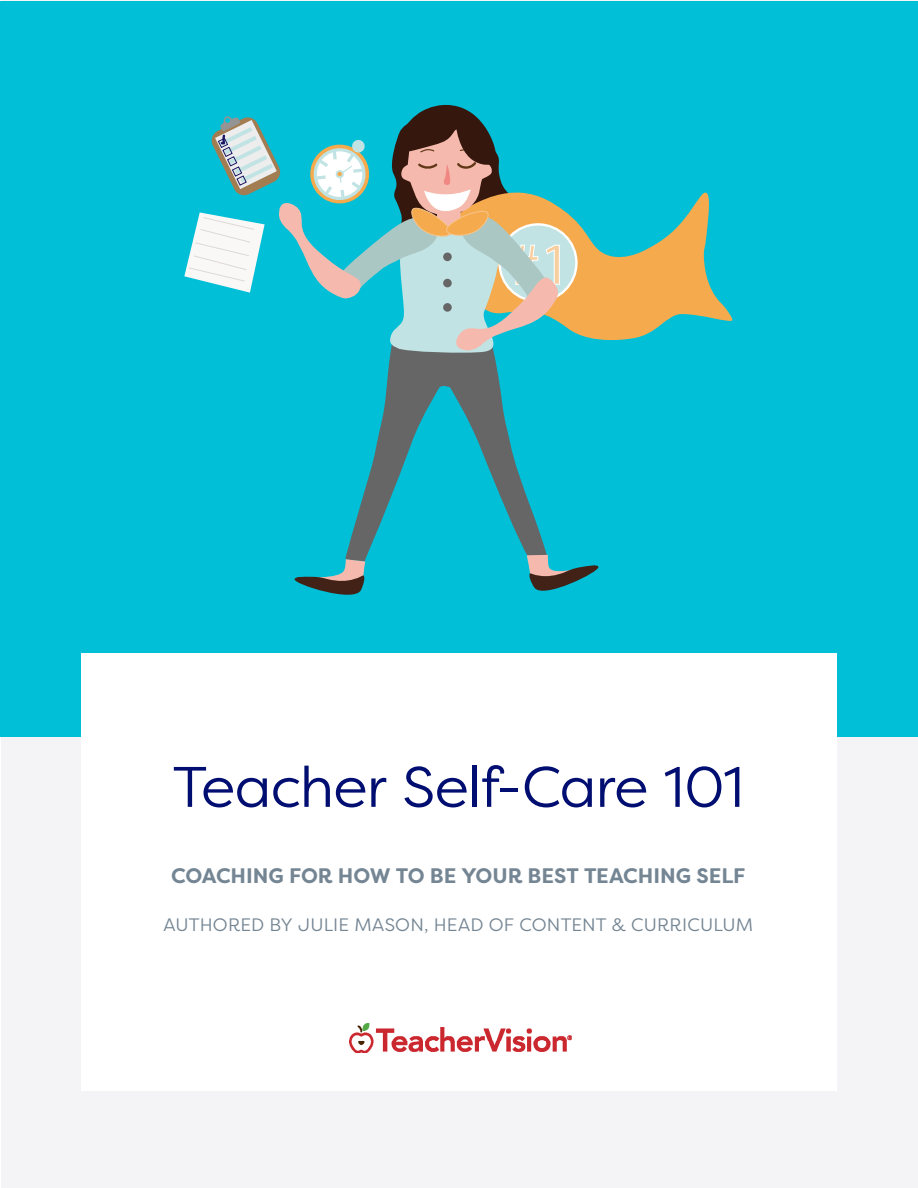
<style>
.page{position:relative;width:918px;height:1188px;background:#fff}
.page>*{position:absolute;margin:0;border:0;box-sizing:border-box;transform-origin:0 0}
.t1{font:60.15px "Myriad Pro";color:#f7cf9e}
.Cover_H1__Cyan_Cente{font:57px "Filson Pro";letter-spacing:-.015em;color:#000d71}
.Cover_H1__Cyan_Cente-2{font:700 21px "Filson Pro";color:#748593}
.Cover_H1__Cyan_Cente-3{font:18px "Filson Pro";letter-spacing:.01em;color:#748593}
</style>
<div class="page">
<div style="left:2px;top:1px;width:916px;height:1187px;background:#f4f3f5"></div>
<div style="left:0;top:1px;width:918px;height:736px;background:#00bfd7"></div>
<div style="left:81px;top:653px;width:756px;height:438px;background:#fff"></div>
<img style="left:350px;top:1023px;width:221px;height:30px">
<svg style="left:560px;top:192px;width:173px;height:149px;fill:#f5ab4d"></svg>
<div style="left:500px;top:224px;width:76px;height:77px;background:#c2e3e3;border-radius:50%"></div>
<svg style="left:345px;top:354px;width:203px;height:205px"></svg>
<svg style="left:527px;top:555px;width:72px;height:36px"></svg>
<svg style="left:294px;top:559px;width:72px;height:36px"></svg>
<svg style="left:184px;top:104px;width:376px;height:250px"></svg>
<h1 class="t1" style="left:510px;top:227px;width:62px">#1</h1>
<p class="Cover_H1__Cyan_Cente" style="left:173px;top:749px;width:573px">Teacher Self-Care 101</p>
<p class="Cover_H1__Cyan_Cente-2" style="left:171px;top:862px;width:576px">COACHING FOR HOW TO BE YOUR BEST TEACHING SELF</p>
<p class="Cover_H1__Cyan_Cente-3" style="left:163px;top:913px;width:591px">AUTHORED BY JULIE MASON, HEAD OF CONTENT &amp; CURRICULUM</p>
</div>
